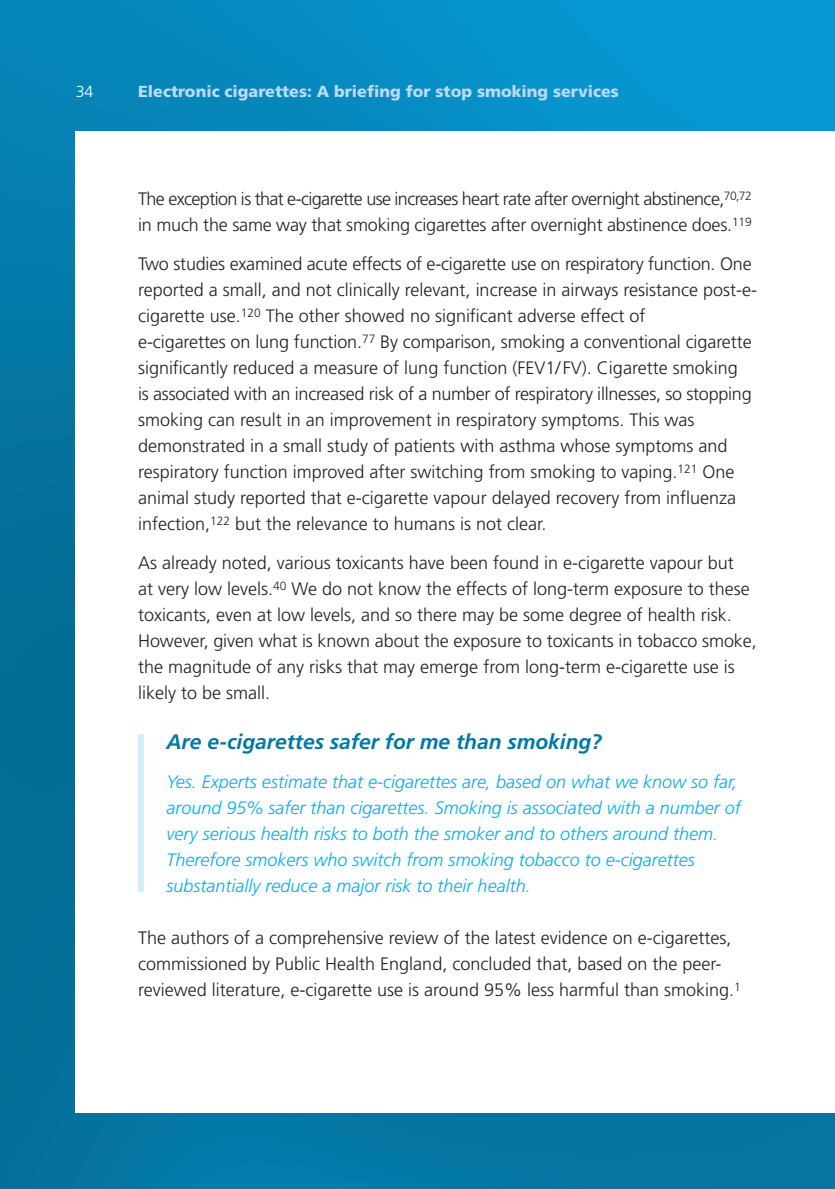
<style>
.page{position:relative;width:835px;height:1189px;background:#fff}
.page>*{position:absolute;margin:0;border:0;box-sizing:border-box;transform-origin:0 0}
.t1{font:italic 700 21px "Frutiger LT Pro";color:#0278a6}
.t2{font:300 18px/26px "Frutiger LT Pro";color:#231f20}
.t3{font:italic 300 18px/26px "Frutiger LT Pro";color:#00aeef}
.t4{font:300 18px/26px "Frutiger LT Pro";letter-spacing:-.035em;color:#231f20}
.t5{font:900 16px "Frutiger LT Pro";color:#bcdaf2}
.t6{font:300 16px "Frutiger LT Pro";color:#fff}
</style>
<div class="page">
<img style="left:0;top:0;width:835px;height:1189px">
<div style="left:76px;top:131px;width:759px;height:981px;background:#fff"></div>
<div style="left:138px;top:734px;width:6px;height:158px;background:#d4effb"></div>
<p class="t6" style="left:76px;top:86px;width:19px">34</p>
<p class="t5" style="left:138px;top:86px;width:482px">Electronic cigarettes: A briefing for stop smoking services</p>
<p class="t4" style="left:138px;top:188px;width:615px">The exception is that e-cigarette use increases heart rate after overnight abstinence,<sup>70,72 </sup>in much the same way that smoking cigarettes after overnight abstinence does.<sup>119</sup></p>
<p class="t2" style="left:138px;top:253px;width:620px">Two studies examined acute effects of e-cigarette use on respiratory function. One reported a small, and not clinically relevant, increase in airways resistance post-e&shy;cigarette use.<sup>120</sup> The other showed no significant adverse effect of<br>e-cigarettes on lung function.<sup>77</sup> By comparison, smoking a conventional cigarette significantly reduced a measure of lung function (FEV1/FV). Cigarette smoking<br>is associated with an increased risk of a number of respiratory illnesses, so stopping smoking can result in an improvement in respiratory symptoms. This was demonstrated in a small study of patients with asthma whose symptoms and respiratory function improved after switching from smoking to vaping.<sup>121</sup> One animal study reported that e-cigarette vapour delayed recovery from influenza infection,<sup>122</sup> but the relevance to humans is not clear.</p>
<p class="t2" style="left:138px;top:552px;width:620px">As already noted, various toxicants have been found in e-cigarette vapour but<br>at very low levels.<sup>40</sup> We do not know the effects of long-term exposure to these toxicants, even at low levels, and so there may be some degree of health risk.<br>However, given what is known about the exposure to toxicants in tobacco smoke, the magnitude of any risks that may emerge from long-term e-cigarette use is likely to be small.</p>
<p class="t1" style="left:166px;top:734px;width:437px">Are e-cigarettes safer for me than smoking?</p>
<p class="t3" style="left:166px;top:771px;width:576px">Yes. Experts estimate that e-cigarettes are, based on what we know so far, around 95% safer than cigarettes. Smoking is associated with a number of very serious health risks to both the smoker and to others around them.<br>Therefore smokers who switch from smoking tobacco to e-cigarettes substantially reduce a major risk to their health.</p>
<p class="t2" style="left:138px;top:927px;width:604px">The authors of a comprehensive review of the latest evidence on e-cigarettes, commissioned by Public Health England, concluded that, based on the peer&shy;reviewed literature, e-cigarette use is around 95% less harmful than smoking.<sup>1</sup></p>
</div>
